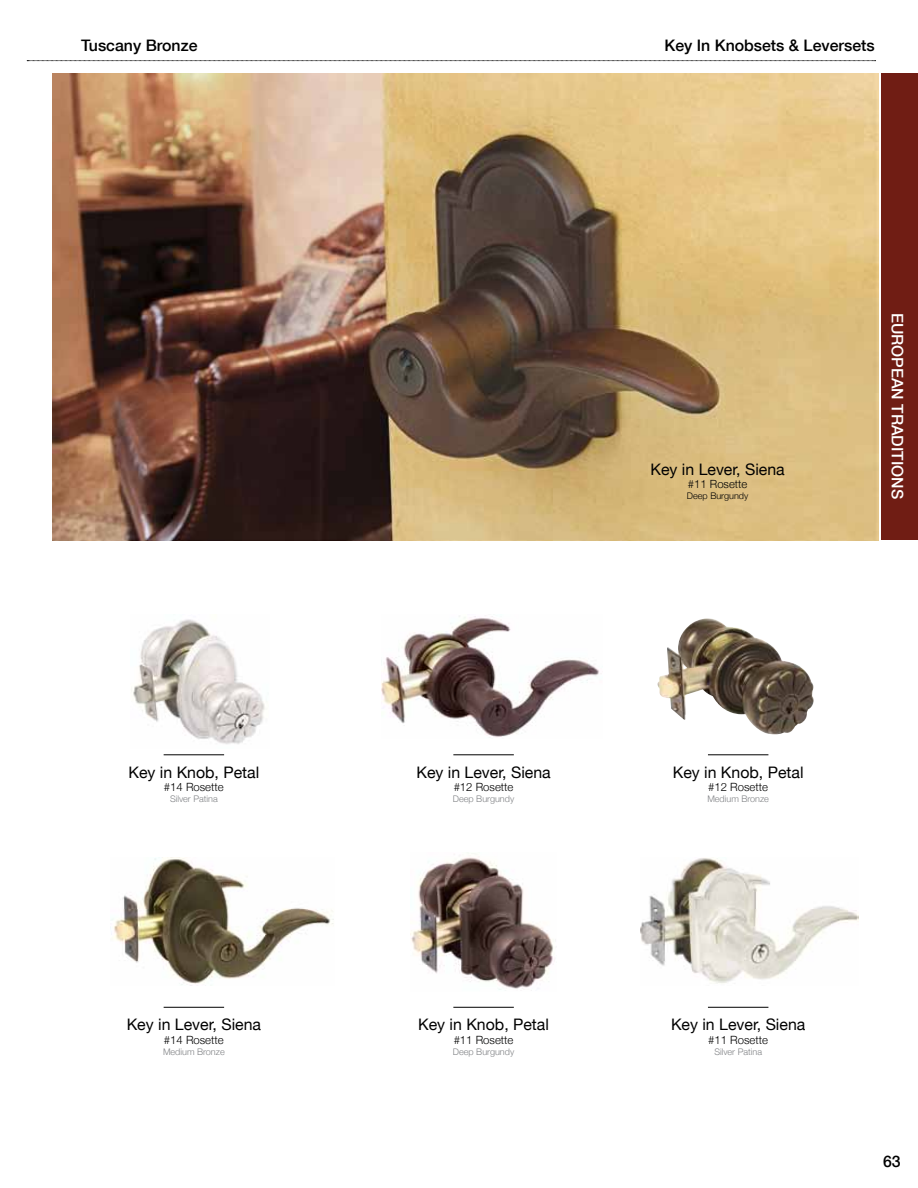
<style>
.page{position:relative;width:918px;height:1188px;background:#fff}
.page>*{position:absolute;margin:0;border:0;box-sizing:border-box;transform-origin:0 0}
.t1{font:15.9px "Helvetica Neue";color:#000}
.t2{font:500 15.9px "Helvetica Neue";color:#000}
.t3{font:500 15.9px "Helvetica Neue";color:#fff}
.t4{font:300 11.4px "Helvetica Neue";color:#000}
.t5{font:300 11.25px "Helvetica Neue";color:#000}
.t6{font:300 9px "Helvetica Neue";color:#808285}
.t7{font:300 9px "Helvetica Neue";color:#000}
</style>
<div class="page">
<svg style="left:27px;top:60px;width:849px;height:1px"></svg>
<div style="left:881px;top:73px;width:37px;height:467px;background:#701d14"></div>
<img style="left:110px;top:858px;width:224px;height:128px">
<img style="left:411px;top:853px;width:145px;height:137px">
<img style="left:131px;top:619px;width:134px;height:125px">
<img style="left:640px;top:858px;width:218px;height:126px">
<img style="left:381px;top:616px;width:218px;height:121px">
<hr style="left:453px;top:1007px;width:61px;height:1px;background:#000">
<hr style="left:453px;top:755px;width:61px;height:1px;background:#000">
<hr style="left:164px;top:1007px;width:60px;height:1px;background:#000">
<hr style="left:164px;top:755px;width:60px;height:1px;background:#000">
<hr style="left:708px;top:1007px;width:60px;height:1px;background:#000">
<hr style="left:708px;top:755px;width:60px;height:1px;background:#000">
<img style="left:52px;top:73px;width:827px;height:467px">
<img style="left:658px;top:623px;width:84px;height:97px">
<p class="t2" style="left:81px;top:36px;width:118px">Tuscany Bronze</p>
<p class="t2" style="left:665px;top:36px;width:212px">Key In Knobsets &amp; Leversets</p>
<p class="t1" style="left:650px;top:460px;width:136px">Key in Lever, Siena</p>
<p class="t5" style="left:688px;top:477px;width:61px">#11 Rosette</p>
<p class="t7" style="left:687px;top:490px;width:63px">Deep Burgundy</p>
<p class="t3" style="left:907px;top:313px;width:188px;rotate:90deg">EUROPEAN TRADITIONS</p>
<p class="t1" style="left:128px;top:763px;width:132px">Key in Knob, Petal</p>
<p class="t4" style="left:164px;top:780px;width:61px">#14 Rosette</p>
<p class="t6" style="left:170px;top:793px;width:49px">Silver Patina</p>
<p class="t1" style="left:127px;top:1015px;width:136px">Key in Lever, Siena</p>
<p class="t4" style="left:164px;top:1033px;width:61px">#14 Rosette</p>
<p class="t6" style="left:163px;top:1046px;width:63px">Medium Bronze</p>
<p class="t1" style="left:416px;top:763px;width:136px">Key in Lever, Siena</p>
<p class="t4" style="left:454px;top:780px;width:61px">#12 Rosette</p>
<p class="t6" style="left:453px;top:793px;width:63px">Deep Burgundy</p>
<p class="t1" style="left:418px;top:1015px;width:132px">Key in Knob, Petal</p>
<p class="t4" style="left:454px;top:1033px;width:61px">#11 Rosette</p>
<p class="t6" style="left:453px;top:1046px;width:63px">Deep Burgundy</p>
<p class="t1" style="left:673px;top:763px;width:132px">Key in Knob, Petal</p>
<p class="t4" style="left:708px;top:780px;width:61px">#12 Rosette</p>
<p class="t6" style="left:707px;top:793px;width:63px">Medium Bronze</p>
<p class="t1" style="left:671px;top:1015px;width:136px">Key in Lever, Siena</p>
<p class="t4" style="left:708px;top:1033px;width:61px">#11 Rosette</p>
<p class="t6" style="left:714px;top:1046px;width:49px">Silver Patina</p>
<p class="t2" style="left:883px;top:1152px;width:19px">63</p>
</div>
